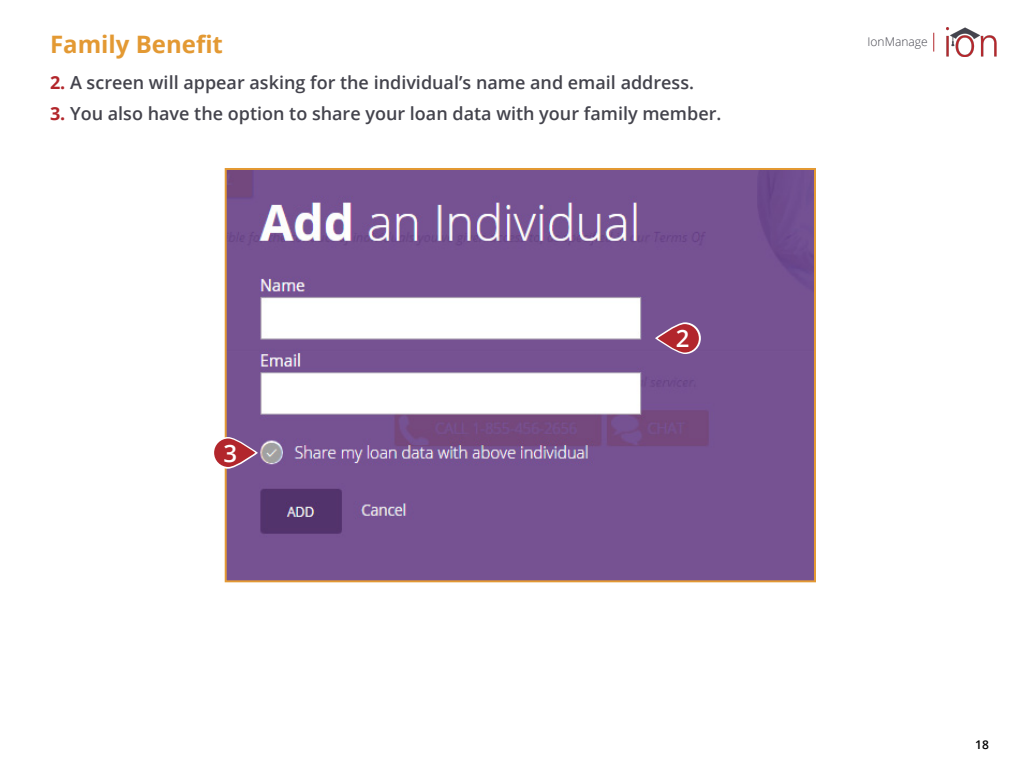
<style>
.page{position:relative;width:1024px;height:768px;background:#fff}
.page>*{position:absolute;margin:0;border:0;box-sizing:border-box;transform-origin:0 0}
.t1{font:700 24px "Open Sans";color:#e39933}
.Call-out_Numbers{font:600 24px "Open Sans";color:#fff}
.t2{font:600 18px "Open Sans";color:#43434c}
.t3{font:300 12px "Open Sans";color:#43434c}
.t4{font:600 12px "Open Sans";color:#000}
.s1{font-weight:700;color:#b2262b}
</style>
<div class="page">
<svg style="left:934px;top:33px;width:1px;height:19px"></svg>
<img style="left:946px;top:28px;width:51px;height:29px">
<img style="left:228px;top:171px;width:585px;height:408px">
<div style="left:225px;top:168px;width:591px;height:414px;border:2px solid #e39933"></div>
<svg style="left:655px;top:322px;width:46px;height:32px"></svg>
<svg style="left:658px;top:324px;width:41px;height:29px"></svg>
<svg style="left:212px;top:437px;width:46px;height:32px"></svg>
<svg style="left:214px;top:439px;width:41px;height:28px"></svg>
<p class="t1" style="left:50px;top:28px;width:175px">Family Benefit</p>
<p class="t2" style="left:50px;top:70px;width:646px"><span class="s1">2.</span> A screen will appear asking for the individual’s name and email address.</p>
<p class="t2" style="left:50px;top:101px;width:673px"><span class="s1">3.</span> You also have the option to share your loan data with your family member.</p>
<p class="Call-out_Numbers" style="left:223px;top:437px;width:15px">3</p>
<p class="Call-out_Numbers" style="left:676px;top:322px;width:15px">2</p>
<p class="t3" style="left:868px;top:33px;width:62px">IonManage</p>
<p class="t4" style="left:975px;top:736px;width:15px">18</p>
</div>
